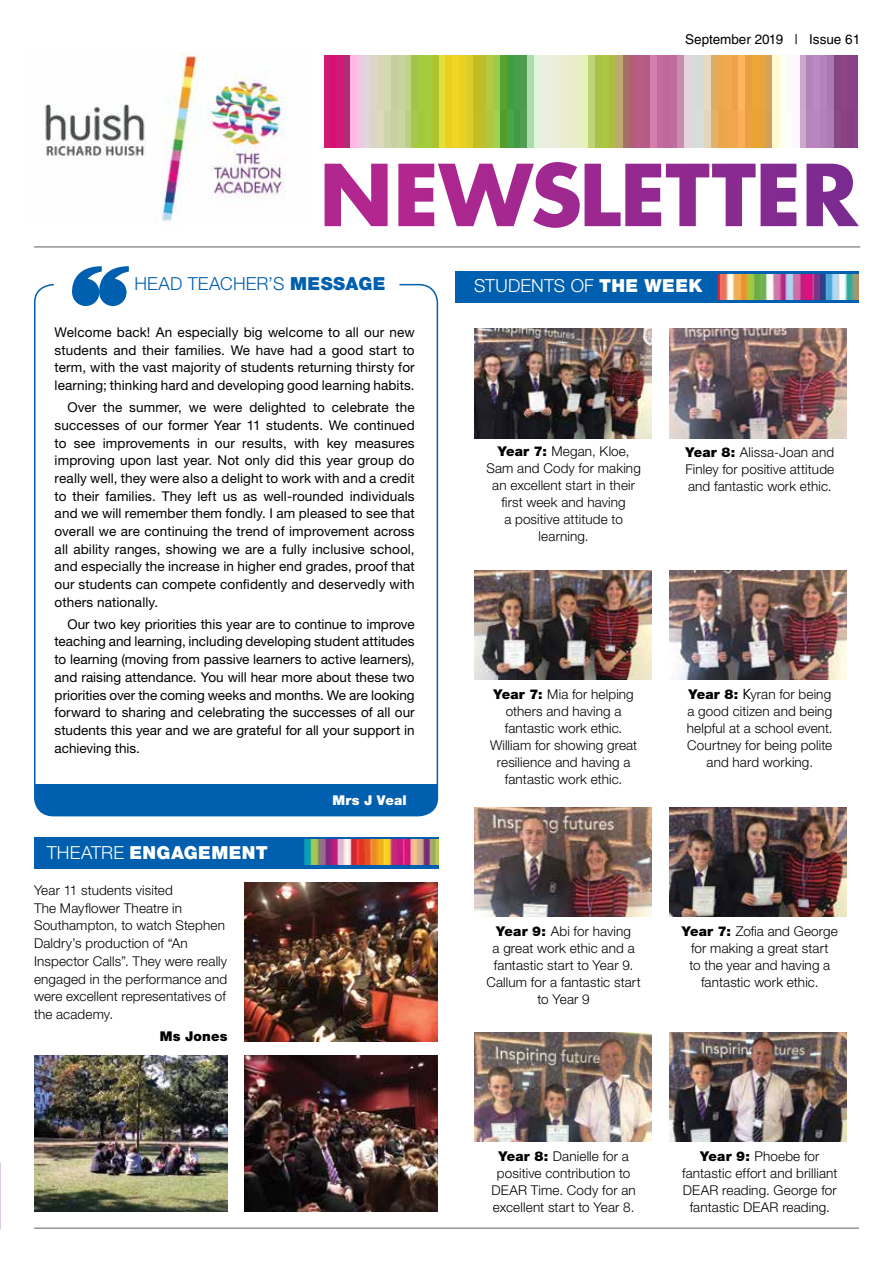
<style>
.page{position:relative;width:893px;height:1263px;background:#fff}
.page>*{position:absolute;margin:0;border:0;box-sizing:border-box;transform-origin:0 0}
.t1{font:300 18px "Helvetica Neue LT Std";letter-spacing:.01em;color:#005fae}
.t2{font:300 18px "Helvetica Neue LT Std";letter-spacing:.01em;color:#fff}
.t3{font:900 18px "Helvetica Neue LT Std";letter-spacing:.025em;color:#fff}
.t4{font:13.5px/17.7px "Helvetica Neue LT Std";letter-spacing:.005em;color:#000;text-align:justify}
.t5{font:300 13.5px/17.1px "Helvetica Neue LT Std";letter-spacing:.01em;color:#000;text-align:center}
.t6{font:13.5px "Helvetica LT Std";color:#000}
.t7{font:900 13.5px "Helvetica Neue LT Std";letter-spacing:.015em;color:#fff}
.t8{font:900 13.5px "Helvetica Neue LT Std";letter-spacing:.015em;color:#000}
.s1{font-weight:900}
.s2{font-weight:300}
.s3{font-family:"Futura Std";font-weight:400}
</style>
<div class="page">
<div style="left:35px;top:784px;width:402px;height:32px;background:#005fae"></div>
<div style="left:34px;top:284px;width:404px;height:532px;border:2px solid #005fae;border-radius:18px"></div>
<div style="left:455px;top:271px;width:404px;height:32px;background:#005fae"></div>
<img style="left:717px;top:274px;width:142px;height:25px">
<div style="left:34px;top:837px;width:404px;height:31px;background:#005fae"></div>
<img style="left:304px;top:839px;width:134px;height:26px">
<img style="left:43px;top:52px;width:243px;height:173px">
<img style="left:669px;top:329px;width:177px;height:109px">
<img style="left:669px;top:570px;width:177px;height:109px">
<img style="left:669px;top:807px;width:177px;height:109px">
<img style="left:669px;top:1032px;width:177px;height:109px">
<img style="left:34px;top:1055px;width:193px;height:157px">
<img style="left:244px;top:1055px;width:194px;height:157px">
<img style="left:244px;top:882px;width:194px;height:159px">
<svg style="left:325px;top:162px;width:534px;height:66px"></svg>
<img style="left:325px;top:56px;width:533px;height:91px">
<img style="left:474px;top:329px;width:178px;height:109px">
<img style="left:474px;top:570px;width:178px;height:109px">
<img style="left:474px;top:807px;width:178px;height:109px">
<img style="left:474px;top:1032px;width:178px;height:109px">
<svg style="left:71px;top:266px;width:58px;height:40px"></svg>
<hr style="left:34px;top:246px;width:826px;height:2px;background:#939598">
<hr style="left:34px;top:1227px;width:825px;height:2px;background:#939598">
<p class="t6" style="left:685px;top:31px;width:177px">September 2019 | Issue 61</p>
<h1 class="t1" style="left:134px;top:272px;width:253px">HEAD TEACHER’S <span class="s1">MESSAGE</span></h1>
<p class="t4" style="left:55px;top:323px;width:362px">Welcome back! An especially big welcome to all our new students and their families. We have had a good start to term, with the vast majority of students returning thirsty for learning; thinking hard and developing good learning habits.</p>
<p class="t4" style="left:55px;top:398px;width:362px;text-indent:13px">Over the summer, we were delighted to celebrate the successes of our former Year 11 students. We continued to see improvements in our results, with key measures improving upon last year. Not only did this year group do really well, they were also a delight to work with and a credit to their families. They left us as well-rounded individuals and we will remember them fondly. I am pleased to see that overall we are continuing the trend of improvement across all ability ranges, showing we are a fully inclusive school, and especially the increase in higher end grades, proof that our students can compete confidently and deservedly with others nationally.</p>
<p class="t4" style="left:55px;top:615px;width:362px;text-indent:13px">Our two key priorities this year are to continue to improve teaching and learning, including developing student attitudes to learning (moving from passive learners to active learners), and raising attendance. You will hear more about these two priorities over the coming weeks and months. We are looking forward to sharing and celebrating the successes of all our students this year and we are grateful for all your support in achieving this.</p>
<h1 class="t3" style="left:47px;top:842px;width:222px"><span class="s2">THEATRE</span> ENGAGEMENT</h1>
<p class="t5" style="left:34px;top:881px;width:195px;line-height:17.7px;text-align:left">Year 11 students visited<br>The Mayflower Theatre in<br>Southampton, to watch Stephen<br>Daldry’s production of “An<br>Inspector Calls”. They were really engaged in the performance and were excellent representatives of the academy.</p>
<p class="t8" style="left:160px;top:1028px;width:69px">Ms Jones</p>
<p class="t7" style="left:333px;top:792px;width:76px">Mrs J Veal</p>
<h1 class="t2" style="left:474px;top:275px;width:230px">STUDENTS OF <span class="s1">THE WEEK</span></h1>
<p class="t5" style="left:486px;top:442px;width:156px"><span class="s1">Year 7:</span> Megan, Kloe,<br>Sam and Cody for making an excellent start in their first week and having<br>a positive attitude to learning.</p>
<p class="t5" style="left:685px;top:444px;width:150px;text-align:justify"><span class="s1">Year 8:</span> Alissa-Joan and Finley for positive attitude and fantastic work ethic.</p>
<p class="t5" style="left:490px;top:685px;width:149px"><span class="s1">Year 7:</span> Mia for helping others and having a fantastic work ethic.<br>William for showing great resilience and having a fantastic work ethic.</p>
<p class="t5" style="left:687px;top:685px;width:147px"><span class="s1">Year 8:</span> <span class="s3">K</span>yran for being a good citizen and being helpful at a school event.<br>Courtney for being polite and hard working.</p>
<p class="t5" style="left:487px;top:922px;width:156px"><span class="s1">Year 9:</span> Abi for having<br>a great work ethic and a fantastic start to Year 9.<br>Callum for a fantastic start to Year 9</p>
<p class="t5" style="left:682px;top:922px;width:157px"><span class="s1">Year 7:</span> Zofia and George for making a great start<br>to the year and having a fantastic work ethic.</p>
<p class="t5" style="left:491px;top:1147px;width:146px"><span class="s1">Year 8:</span> Danielle for a positive contribution to<br>DEAR Time. Cody for an excellent start to Year 8.</p>
<p class="t5" style="left:682px;top:1147px;width:157px"><span class="s1">Year 9:</span> Phoebe for fantastic effort and brilliant<br>DEAR reading. George for fantastic DEAR reading.</p>
</div>
